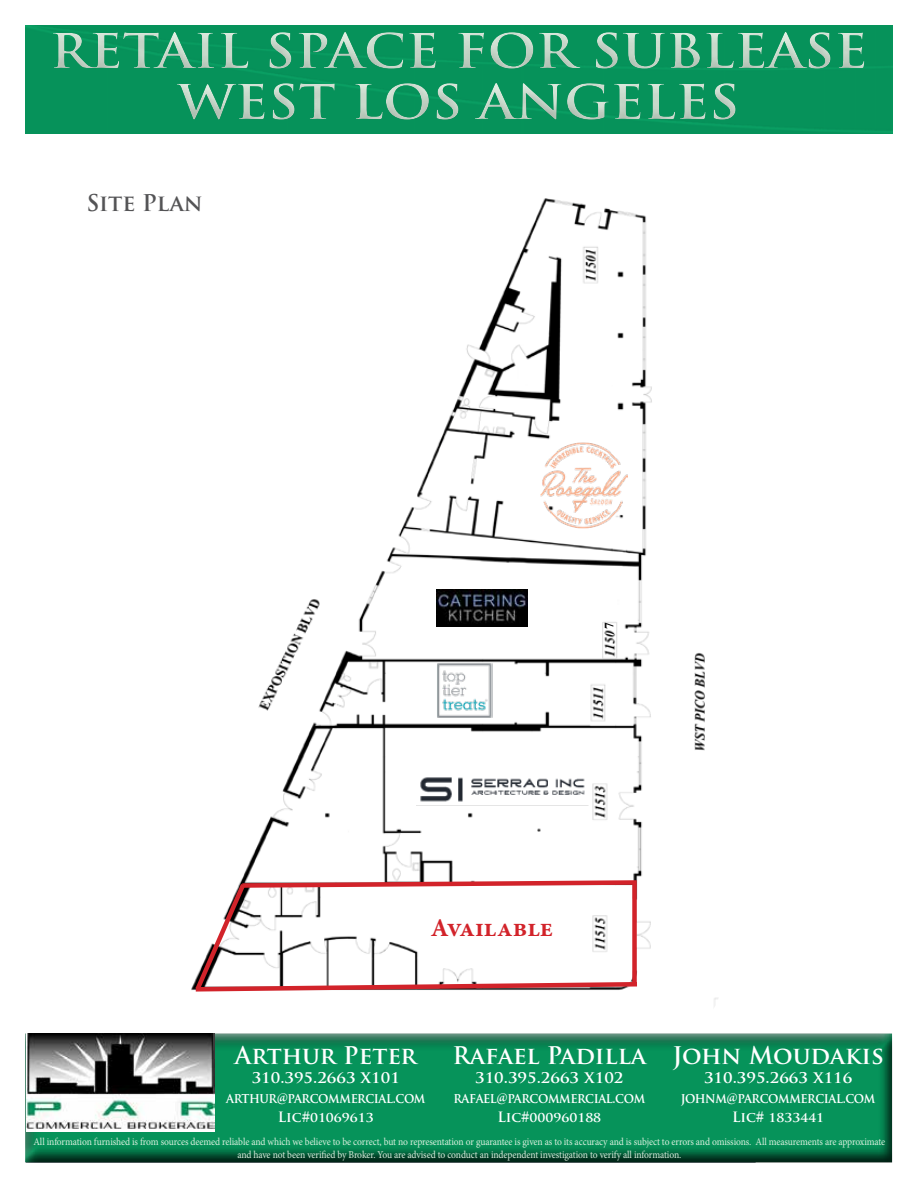
<style>
.page{position:relative;width:918px;height:1188px;background:#fff}
.page>*{position:absolute;margin:0;border:0;box-sizing:border-box;transform-origin:0 0}
.t1{font:700 46.5px/51px "Trajan Pro";color:#daeddd;text-align:center;scale:1.13 1}
.t2{font:700 25.5px "Minion Pro";color:#d2232a}
.t3{font:700 23.7px "Trajan Pro";color:#fff}
.t4{font:700 22.5px "Trajan Pro";color:#545456}
.t5{font:700 16.8px "Trajan Pro";color:#fff}
.t6{font:700 13.95px/19.5px "Trajan Pro";letter-spacing:-.03em;color:#fff;text-align:center;scale:.9 1}
.t7{font:700 12.75px "Times New Roman";color:#000;scale:1.06 1}
.t8{font:10.5px/12.6px "Minion Pro";letter-spacing:-.015em;color:#daeddd;text-align:center;scale:.91 1}
</style>
<div class="page">
<div style="left:22px;top:1031px;width:870px;height:147px;background:#000;opacity:.75"></div>
<img style="left:27px;top:1033px;width:188px;height:98px">
<img style="left:242px;top:198px;width:476px;height:809px">
<div style="left:26px;top:26px;width:866px;height:108px;background:#06925a"></div>
<svg style="left:191px;top:878px;width:451px;height:117px"></svg>
<img style="left:437px;top:589px;width:90px;height:38px">
<div style="left:40px;top:21px;width:840px;height:114px;background:#000;opacity:.75"></div>
<img style="left:540px;top:441px;width:87px;height:87px">
<img style="left:436px;top:662px;width:57px;height:57px">
<img style="left:416px;top:774px;width:173px;height:33px">
<h1 class="t1" style="left:50px;top:26px;width:725px">RETAIL SPACE FOR SUBLEASE<br>WEST LOS ANGELES</h1>
<h3 class="t4" style="left:86px;top:189px;width:118px">Site Plan</h3>
<p class="t7" style="left:600px;top:629px;width:8px;rotate:-90deg">7</p>
<h2 class="t2" style="left:431px;top:909px;width:124px">Available</h2>
<h3 class="t3" style="left:235px;top:1040px;width:184px">Arthur Peter</h3>
<h3 class="t5" style="left:252px;top:1067px;width:150px">310.395.2663 x101</h3>
<h3 class="t6" style="left:226px;top:1088px;width:223px">arthur@parcommercial.com<br>Lic#01069613</h3>
<h3 class="t3" style="left:452px;top:1040px;width:195px">Rafael Padilla</h3>
<h3 class="t5" style="left:475px;top:1067px;width:150px">310.395.2663 x102</h3>
<h3 class="t6" style="left:453px;top:1088px;width:215px">rafael@parcommercial.com<br>Lic#000960188</h3>
<h3 class="t3" style="left:673px;top:1040px;width:213px">John Moudakis</h3>
<h3 class="t5" style="left:704px;top:1067px;width:150px">310.395.2663 x116</h3>
<h3 class="t6" style="left:681px;top:1088px;width:218px">johnm@parcommercial.com<br>Lic# 1833441</h3>
<p class="t8" style="left:33px;top:1135px;width:938px">All information furnished is from sources deemed reliable and which we believe to be correct, but no representation or guarantee is given as to its accuracy and is subject to errors and omissions. All measurements are approximate and have not been verified by Broker. You are advised to conduct an independent investigation to verify all information.</p>
</div>
